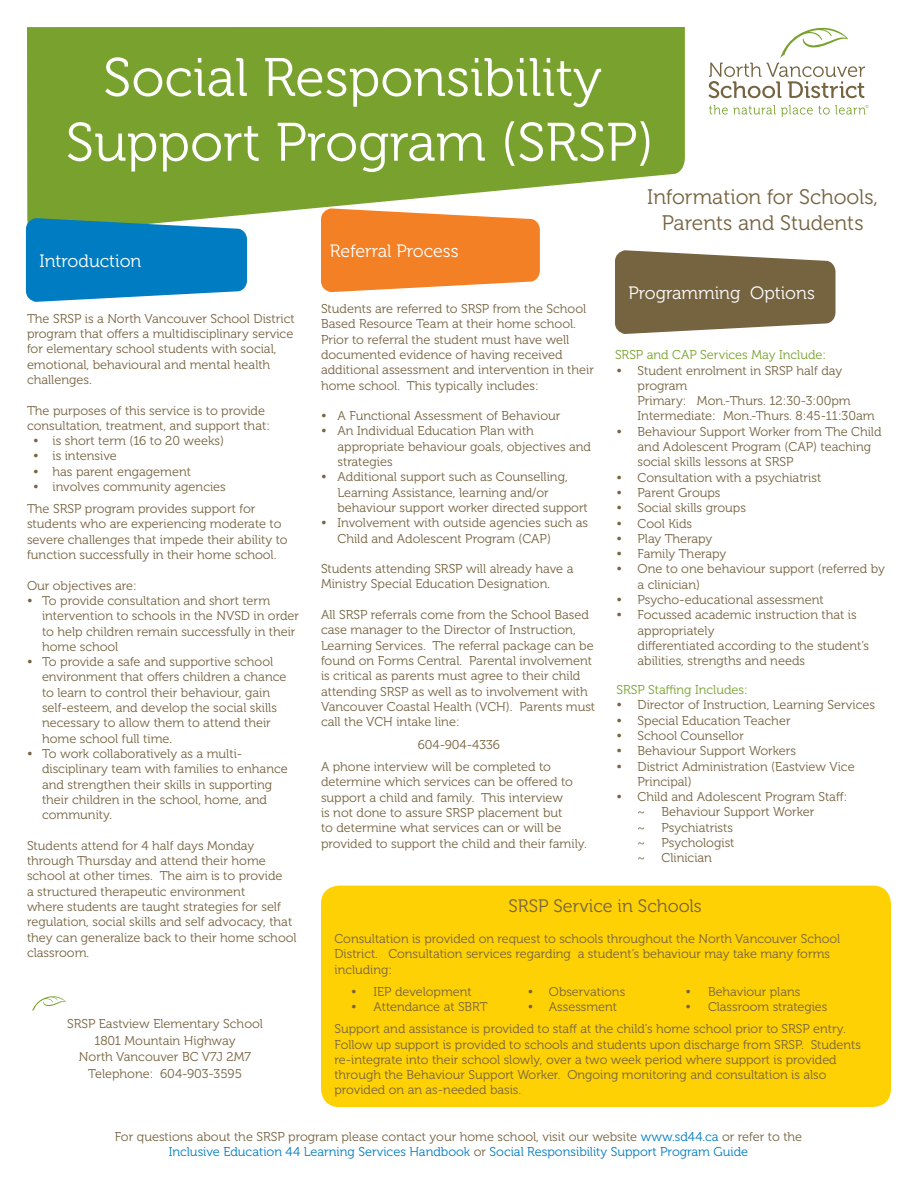
<style>
.page{position:relative;width:918px;height:1188px;background:#fff}
.page>*{position:absolute;margin:0;border:0;box-sizing:border-box;transform-origin:0 0}
.t1{font:54px/64.8px "Museo 300";color:#fff;text-align:center}
.t2{font:21px/25.2px "Museo 300";color:#766340;text-align:center}
.t3{font:18px "Museo 300";color:#766340}
.t4{font:17.85px "Museo 300";color:#fff}
.t5{font:12.75px/15.3px "Museo 300";color:#766340}
.t6{font:12.75px/15.3px "Museo 300";color:#007cc2;text-align:center}
.t7{font:12.75px "Museo 300";color:#78a22d}
.t8{font:12.6px/15.1px "Museo 300";color:#766340}
.s1{color:#766340}
</style>
<div class="page">
<svg style="left:27px;top:27px;width:658px;height:191px;background:#81a83b"></svg>
<svg style="left:708px;top:28px;width:157px;height:70px"></svg>
<svg style="left:709px;top:105px;width:160px;height:12px"></svg>
<svg style="left:26px;top:218px;width:221px;height:84px;background:#1e8ac3"></svg>
<svg style="left:321px;top:208px;width:219px;height:84px;background:#f59143"></svg>
<svg style="left:615px;top:250px;width:221px;height:84px;background:#88785a"></svg>
<div style="left:321px;top:886px;width:570px;height:221px;background:#fed105;border-radius:18px"></div>
<svg style="left:32px;top:996px;width:34px;height:14px"></svg>
<h1 class="t1" style="left:66px;top:46px;width:590px">Social Responsibility<br>Support Program (SRSP)</h1>
<h2 class="t2" style="left:647px;top:185px;width:232px">Information for Schools,<br>Parents and Students</h2>
<h3 class="t4" style="left:330px;top:241px;width:130px">Referral Process</h3>
<h3 class="t4" style="left:629px;top:283px;width:188px">Programming Options</h3>
<h3 class="t4" style="left:39px;top:251px;width:103px">Introduction</h3>
<p class="t5" style="left:321px;top:301px;width:274px">Students are referred to SRSP from the School Based Resource Team at their home school.<br>Prior to referral the student must have well documented evidence of having received additional assessment and intervention in their home school. This typically includes:</p>
<p class="t5" style="left:321px;top:408px;width:241px">• A Functional Assessment of Behaviour</p>
<p class="t5" style="left:338px;top:424px;width:255px;text-indent:-16px">• An Individual Education Plan with appropriate behaviour goals, objectives and strategies</p>
<p class="t5" style="left:338px;top:470px;width:252px;text-indent:-16px">• Additional support such as Counselling,<br>Learning Assistance, learning and/or behaviour support worker directed support</p>
<p class="t5" style="left:338px;top:515px;width:252px;text-indent:-16px">• Involvement with outside agencies such as<br>Child and Adolescent Program (CAP)</p>
<p class="t5" style="left:321px;top:561px;width:254px">Students attending SRSP will already have a<br>Ministry Special Education Designation.</p>
<p class="t5" style="left:321px;top:607px;width:276px">All SRSP referrals come from the School Based case manager to the Director of Instruction, Learning Services. The referral package can be found on Forms Central. Parental involvement is critical as parents must agree to their child attending SRSP as well as to involvement with Vancouver Coastal Health (VCH). Parents must call the VCH intake line:</p>
<p class="t5" style="left:321px;top:733px;width:232px;line-height:22.5px;text-indent:97px">604-904-4336<br>A phone interview will be completed to</p>
<p class="t5" style="left:321px;top:775px;width:267px">determine which services can be offered to support a child and family. This interview<br>is not done to assure SRSP placement but<br>to determine what services can or will be provided to support the child and their family.</p>
<p class="t5" style="left:27px;top:311px;width:269px">The SRSP is a North Vancouver School District program that offers a multidisciplinary service for elementary school students with social, emotional, behavioural and mental health challenges.</p>
<p class="t5" style="left:27px;top:403px;width:244px">The purposes of this service is to provide consultation, treatment, and support that:</p>
<p class="t5" style="left:33px;top:433px;width:192px">• is short term (16 to 20 weeks)</p>
<p class="t5" style="left:33px;top:449px;width:85px">• is intensive</p>
<p class="t5" style="left:33px;top:464px;width:160px">• has parent engagement</p>
<p class="t5" style="left:27px;top:476px;width:230px;line-height:22px;text-indent:6px">• involves community agencies<br>The SRSP program provides support for</p>
<p class="t5" style="left:27px;top:517px;width:262px">students who are experiencing moderate to severe challenges that impede their ability to function successfully in their home school.</p>
<p class="t5" style="left:27px;top:578px;width:111px">Our objectives are:</p>
<p class="t5" style="left:42px;top:593px;width:259px;text-indent:-15px">• To provide consultation and short term intervention to schools in the NVSD in order to help children remain successfully in their home school</p>
<p class="t5" style="left:42px;top:654px;width:246px;text-indent:-15px">• To provide a safe and supportive school environment that offers children a chance to learn to control their behaviour, gain self-esteem, and develop the social skills necessary to allow them to attend their home school full time.</p>
<p class="t5" style="left:42px;top:746px;width:247px;text-indent:-15px">• To work collaboratively as a multi&shy;disciplinary team with families to enhance and strengthen their skills in supporting their children in the school, home, and community.</p>
<p class="t5" style="left:27px;top:838px;width:271px">Students attend for 4 half days Monday through Thursday and attend their home school at other times. The aim is to provide<br>a structured therapeutic environment<br>where students are taught strategies for self regulation, social skills and self advocacy, that they can generalize back to their home school classroom.</p>
<p class="t7" style="left:615px;top:348px;width:213px">SRSP and CAP Services May Include:</p>
<p class="t5" style="left:638px;top:363px;width:239px;text-indent:-21px">• Student enrolment in SRSP half day program<br>Primary: Mon.-Thurs. 12:30-3:00pm<br>Intermediate: Mon.-Thurs. 8:45-11:30am</p>
<p class="t5" style="left:638px;top:424px;width:246px;text-indent:-21px">• Behaviour Support Worker from The Child and Adolescent Program (CAP) teaching social skills lessons at SRSP</p>
<p class="t5" style="left:617px;top:470px;width:206px">• Consultation with a psychiatrist</p>
<p class="t5" style="left:617px;top:485px;width:106px">• Parent Groups</p>
<p class="t5" style="left:617px;top:501px;width:131px">• Social skills groups</p>
<p class="t5" style="left:617px;top:516px;width:77px">• Cool Kids</p>
<p class="t5" style="left:617px;top:531px;width:97px">• Play Therapy</p>
<p class="t5" style="left:617px;top:546px;width:111px">• Family Therapy</p>
<p class="t5" style="left:638px;top:562px;width:249px;text-indent:-21px">• One to one behaviour support (referred by a clinician)</p>
<p class="t5" style="left:617px;top:592px;width:209px">• Psycho-educational assessment</p>
<p class="t5" style="left:638px;top:608px;width:233px;text-indent:-21px">• Focussed academic instruction that is appropriately<br>differentiated according to the student’s abilities, strengths and needs</p>
<p class="t7" style="left:617px;top:683px;width:133px">SRSP Staffing Includes:</p>
<p class="t5" style="left:617px;top:698px;width:260px">• Director of Instruction, Learning Services</p>
<p class="t5" style="left:617px;top:713px;width:176px">• Special Education Teacher</p>
<p class="t5" style="left:617px;top:728px;width:129px">• School Counsellor</p>
<p class="t5" style="left:617px;top:744px;width:181px">• Behaviour Support Workers</p>
<p class="t5" style="left:638px;top:759px;width:219px;text-indent:-21px">• District Administration (Eastview Vice<br>Principal)</p>
<p class="t5" style="left:638px;top:789px;width:211px;text-indent:-21px">• Child and Adolescent Program Staff: ~</p>
<p class="t5" style="left:662px;top:805px;width:155px">Behaviour Support Worker</p>
<p class="t5" style="left:638px;top:820px;width:9px">~</p>
<p class="t5" style="left:662px;top:820px;width:73px">Psychiatrists</p>
<p class="t5" style="left:638px;top:835px;width:9px">~</p>
<p class="t5" style="left:662px;top:835px;width:75px">Psychologist</p>
<p class="t5" style="left:638px;top:851px;width:9px">~</p>
<p class="t5" style="left:662px;top:851px;width:52px">Clinician</p>
<h3 class="t3" style="left:509px;top:896px;width:195px">SRSP Service in Schools</h3>
<p class="t8" style="left:334px;top:931px;width:507px">Consultation is provided on request to schools throughout the North Vancouver School<br>District. Consultation services regarding a student’s behaviour may take many forms including:</p>
<p class="t8" style="left:351px;top:984px;width:122px">• IEP development</p>
<p class="t8" style="left:528px;top:984px;width:99px">• Observations</p>
<p class="t8" style="left:685px;top:984px;width:116px">• Behaviour plans</p>
<p class="t8" style="left:351px;top:999px;width:138px">• Attendance at SBRT</p>
<p class="t8" style="left:528px;top:999px;width:91px">• Assessment</p>
<p class="t8" style="left:335px;top:996px;width:513px;line-height:22.4px;text-indent:351px">• Classroom strategies<br>Support and assistance is provided to staff at the child’s home school prior to SRSP entry.</p>
<p class="t8" style="left:335px;top:1037px;width:528px">Follow up support is provided to schools and students upon discharge from SRSP. Students re-integrate into their school slowly, over a two week period where support is provided through the Behaviour Support Worker. Ongoing monitoring and consultation is also provided on an as-needed basis.</p>
<p class="t5" style="left:67px;top:1016px;width:197px;line-height:16.5px;text-align:center">SRSP Eastview Elementary School<br>1801 Mountain Highway<br>North Vancouver BC V7J 2M7<br>Telephone: 604-903-3595</p>
<p class="t6" style="left:115px;top:1129px;width:689px"><span class="s1">For questions about the SRSP program please contact your home school, visit our website</span> www.sd44.ca <span class="s1">or refer to the<br></span>Inclusive Education 44 Learning Services Handbook <span class="s1">or</span> Social Responsibility Support Program Guide</p>
</div>
